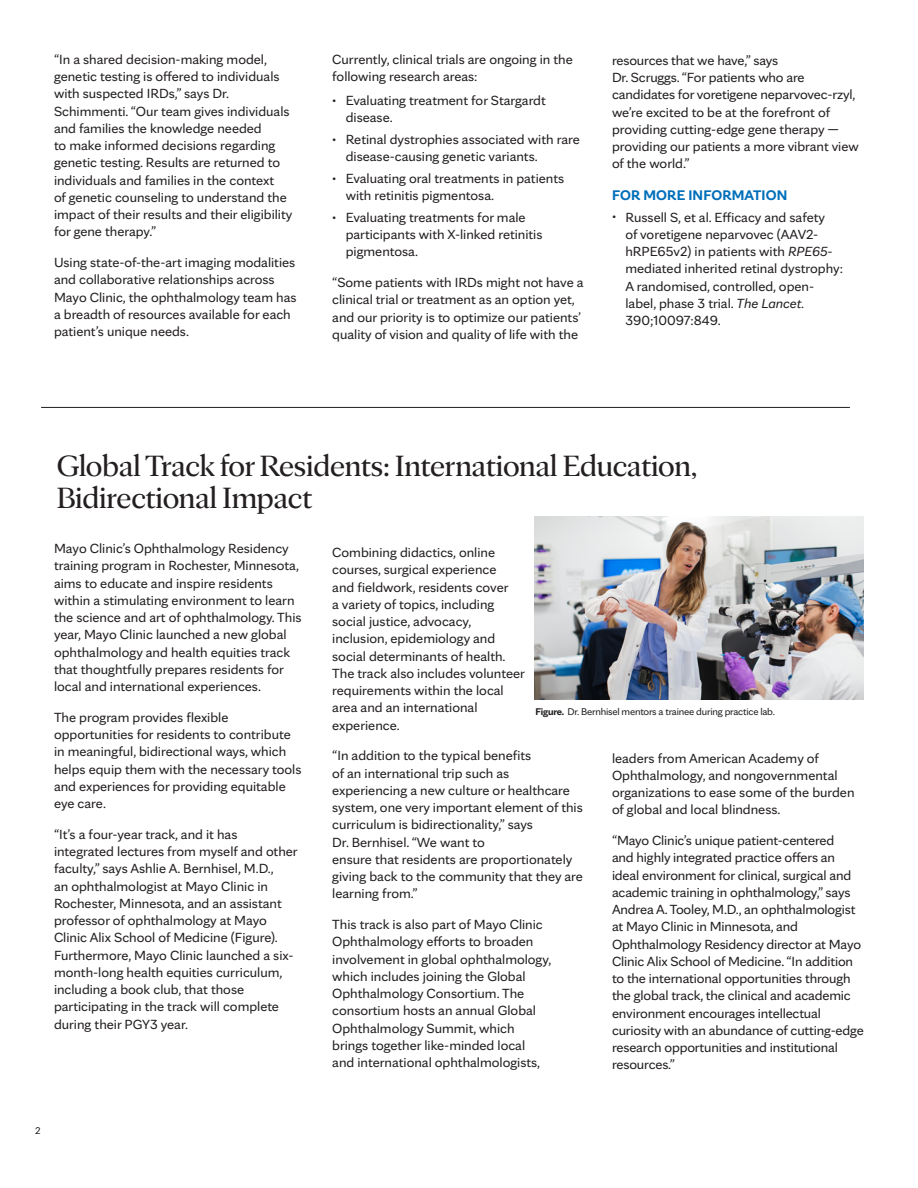
<style>
.page{position:relative;width:918px;height:1188px;background:#fff}
.page>*{position:absolute;margin:0;border:0;box-sizing:border-box;transform-origin:0 0}
.MC_-_TOC_-_Title{font:31.5px/31.5px "Mayo Clinic Serif Display";letter-spacing:-.005em;color:#231f20}
.MC_-_SUBHEAD_1{font:700 15px "Mayo Clinic Sans";letter-spacing:.01em;color:#006fba}
.MC_-_BODY{font:14.25px/17.2px "Mayo Clinic Sans";color:#231f20}
.MC_-_BODY__Before_List{font:14.25px/17.2px "Mayo Clinic Sans";color:#231f20}
.MC_-_CAPTION___DISCLOSURE___FOOTER{font:10.5px "Mayo Clinic Sans";letter-spacing:-.02em;color:#231f20}
.s1{font-size:11.25px}
.s2{font-style:italic}
.s3{font-weight:700}
</style>
<div class="page">
<hr style="left:41px;top:407px;width:809px;height:1px;background:#231f20">
<img style="left:535px;top:517px;width:329px;height:183px">
<p class="MC_-_BODY" style="left:54px;top:49px;width:240px">“In a shared decision-making model, genetic testing is offered to individuals with suspected IRDs,” says Dr.<br>Schimmenti. “Our team gives individuals and families the knowledge needed<br>to make informed decisions regarding genetic testing. Results are returned to individuals and families in the context<br>of genetic counseling to understand the impact of their results and their eligibility for gene therapy.”</p>
<p class="MC_-_BODY" style="left:54px;top:252px;width:244px">Using state-of-the-art imaging modalities and collaborative relationships across Mayo Clinic, the ophthalmology team has a breadth of resources available for each patient’s unique needs.</p>
<p class="MC_-_BODY__Before_List" style="left:332px;top:49px;width:242px">Currently, clinical trials are ongoing in the following research areas:</p>
<p class="MC_-_BODY" style="left:346px;top:90px;width:202px;text-indent:-14px"><span class="s1">•</span> Evaluating treatment for Stargardt disease.</p>
<p class="MC_-_BODY" style="left:346px;top:129px;width:236px;text-indent:-14px"><span class="s1">•</span> Retinal dystrophies associated with rare disease-causing genetic variants.</p>
<p class="MC_-_BODY" style="left:346px;top:168px;width:220px;text-indent:-14px"><span class="s1">•</span> Evaluating oral treatments in patients with retinitis pigmentosa.</p>
<p class="MC_-_BODY" style="left:346px;top:207px;width:198px;text-indent:-14px"><span class="s1">•</span> Evaluating treatments for male participants with X-linked retinitis pigmentosa.</p>
<p class="MC_-_BODY" style="left:332px;top:272px;width:253px">“Some patients with IRDs might not have a clinical trial or treatment as an option yet, and our priority is to optimize our patients’ quality of vision and quality of life with the</p>
<p class="MC_-_BODY" style="left:612px;top:50px;width:248px">resources that we have,” says<br>Dr. Scruggs. “For patients who are candidates for voretigene neparvovec-rzyl, we’re excited to be at the forefront of providing cutting-edge gene therapy — providing our patients a more vibrant view of the world.”</p>
<p class="MC_-_SUBHEAD_1" style="left:612px;top:183px;width:177px">FOR MORE INFORMATION</p>
<p class="MC_-_BODY" style="left:626px;top:207px;width:219px;text-indent:-14px"><span class="s1">•</span> Russell S, et al. Efficacy and safety<br>of voretigene neparvovec (AAV2- hRPE65v2) in patients with <span class="s2">RPE65</span>- mediated inherited retinal dystrophy:<br>A randomised, controlled, open&shy;label, phase 3 trial. <span class="s2">The Lancet.<br></span>390;10097:849.</p>
<p class="MC_-_TOC_-_Title" style="left:57px;top:447px;width:642px">Global Track for Residents: International Education,<br>Bidirectional Impact</p>
<p class="MC_-_BODY" style="left:54px;top:538px;width:249px">Mayo Clinic’s Ophthalmology Residency training program in Rochester, Minnesota, aims to educate and inspire residents within a stimulating environment to learn the science and art of ophthalmology. This year, Mayo Clinic launched a new global ophthalmology and health equities track that thoughtfully prepares residents for local and international experiences.</p>
<p class="MC_-_BODY" style="left:54px;top:707px;width:249px">The program provides flexible opportunities for residents to contribute in meaningful, bidirectional ways, which helps equip them with the necessary tools and experiences for providing equitable eye care.</p>
<p class="MC_-_BODY" style="left:54px;top:824px;width:245px">“It’s a four-year track, and it has integrated lectures from myself and other faculty,” says Ashlie A. Bernhisel, M.D.,<br>an ophthalmologist at Mayo Clinic in Rochester, Minnesota, and an assistant professor of ophthalmology at Mayo Clinic Alix School of Medicine (Figure).<br>Furthermore, Mayo Clinic launched a six&shy;month-long health equities curriculum, including a book club, that those participating in the track will complete during their PGY3 year.</p>
<p class="MC_-_BODY" style="left:332px;top:542px;width:194px">Combining didactics, online courses, surgical experience<br>and fieldwork, residents cover<br>a variety of topics, including social justice, advocacy, inclusion, epidemiology and social determinants of health.<br>The track also includes volunteer requirements within the local area and an international experience.</p>
<p class="MC_-_BODY" style="left:332px;top:746px;width:252px">“In addition to the typical benefits<br>of an international trip such as experiencing a new culture or healthcare system, one very important element of this curriculum is bidirectionality,” says<br>Dr. Bernhisel. “We want to<br>ensure that residents are proportionately giving back to the community that they are learning from.”</p>
<p class="MC_-_BODY" style="left:332px;top:914px;width:221px">This track is also part of Mayo Clinic Ophthalmology efforts to broaden involvement in global ophthalmology, which includes joining the Global Ophthalmology Consortium. The consortium hosts an annual Global Ophthalmology Summit, which brings together like-minded local<br>and international ophthalmologists,</p>
<p class="MC_-_CAPTION___DISCLOSURE___FOOTER" style="left:536px;top:703px;width:241px"><span class="s3">Figure.</span> Dr. Bernhisel mentors a trainee during practice lab.</p>
<p class="MC_-_BODY" style="left:612px;top:748px;width:244px">leaders from American Academy of Ophthalmology, and nongovernmental organizations to ease some of the burden of global and local blindness.</p>
<p class="MC_-_BODY" style="left:612px;top:830px;width:253px">“Mayo Clinic’s unique patient-centered<br>and highly integrated practice offers an ideal environment for clinical, surgical and academic training in ophthalmology,” says Andrea A. Tooley, M.D., an ophthalmologist at Mayo Clinic in Minnesota, and Ophthalmology Residency director at Mayo Clinic Alix School of Medicine. “In addition to the international opportunities through the global track, the clinical and academic environment encourages intellectual curiosity with an abundance of cutting-edge research opportunities and institutional resources.”</p>
<p class="MC_-_CAPTION___DISCLOSURE___FOOTER" style="left:35px;top:1122px;width:7px">2</p>
</div>
